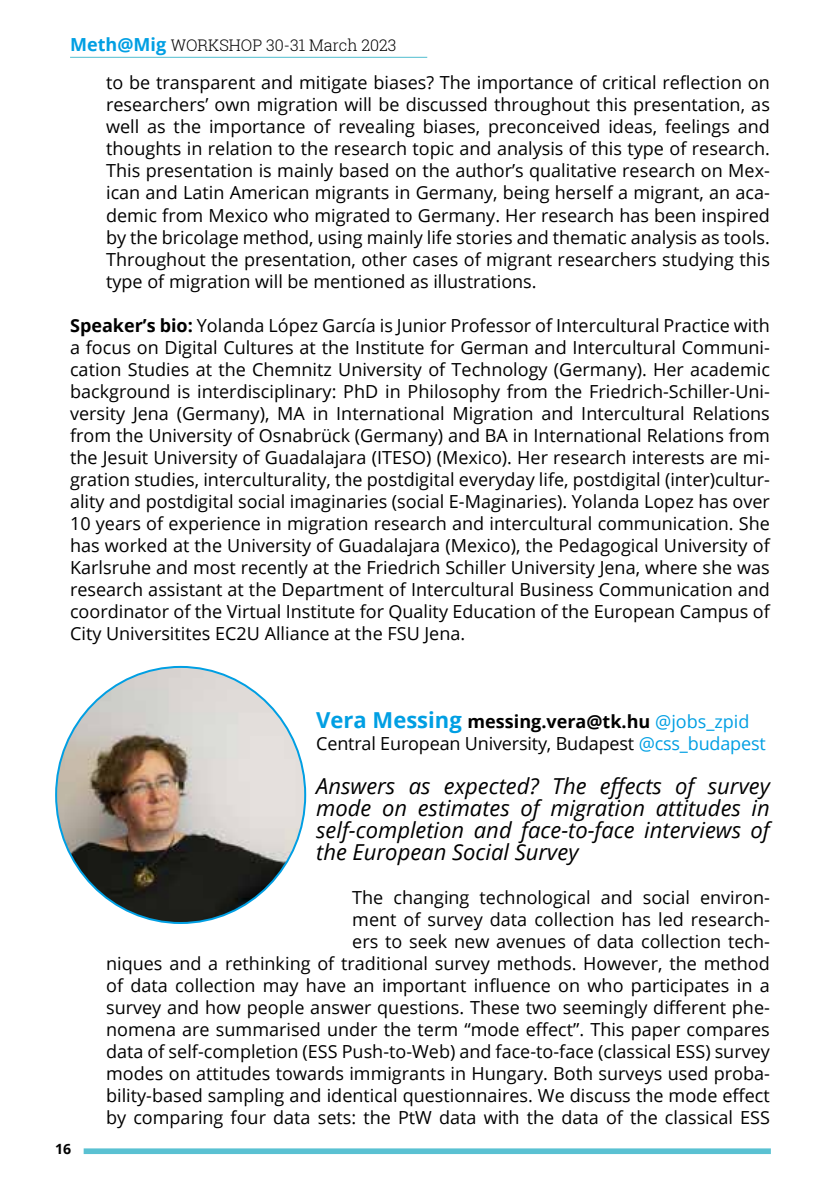
<style>
.page{position:relative;width:840px;height:1191px;background:#fff}
.page>*{position:absolute;margin:0;border:0;box-sizing:border-box;transform-origin:0 0}
.t1{font:italic 22px/22px "Open Sans";color:#000;text-align:justify}
.t2{font:18px/22px "Open Sans";color:#000;text-align:justify}
.t3{font:300 16px "Roboto Slab";color:#000}
.t4{font:700 14px "Open Sans";color:#000}
.s1{font-family:"Open Sans";font-weight:700;font-size:18px;color:#009fe3}
.s2{font-weight:700}
.s3{font-weight:700;font-size:22px;color:#009fe3}
.s4{color:#009fe3}
</style>
<div class="page">
<div style="left:84px;top:1148px;width:686px;height:6px;background:#5ac1d2"></div>
<hr style="left:70px;top:57px;width:357px;height:1px;background:#5ac1d2">
<img style="left:56px;top:667px;width:249px;height:256px">
<p class="t3" style="left:70px;top:34px;width:328px"><span class="s1">Meth@Mig</span> WORKSHOP 30-31 March 2023</p>
<p class="t2" style="left:106px;top:71px;width:665px">to be transparent and mitigate biases? The importance of critical reflection on researchers’ own migration will be discussed throughout this presentation, as well as the importance of revealing biases, preconceived ideas, feelings and thoughts in relation to the research topic and analysis of this type of research.<br>This presentation is mainly based on the author’s qualitative research on Mex&shy;ican and Latin American migrants in Germany, being herself a migrant, an aca&shy;demic from Mexico who migrated to Germany. Her research has been inspired by the bricolage method, using mainly life stories and thematic analysis as tools.<br>Throughout the presentation, other cases of migrant researchers studying this type of migration will be mentioned as illustrations.</p>
<p class="t2" style="left:70px;top:313px;width:701px"><span class="s2">Speaker’s bio:</span> Yolanda López García is Junior Professor of Intercultural Practice with a focus on Digital Cultures at the Institute for German and Intercultural Communi&shy;cation Studies at the Chemnitz University of Technology (Germany). Her academic background is interdisciplinary: PhD in Philosophy from the Friedrich-Schiller-Uni&shy;versity Jena (Germany), MA in International Migration and Intercultural Relations from the University of Osnabrück (Germany) and BA in International Relations from the Jesuit University of Guadalajara (ITESO) (Mexico). Her research interests are mi&shy;gration studies, interculturality, the postdigital everyday life, postdigital (inter)cultur&shy;ality and postdigital social imaginaries (social E-Maginaries). Yolanda Lopez has over 10 years of experience in migration research and intercultural communication. She has worked at the University of Guadalajara (Mexico), the Pedagogical University of Karlsruhe and most recently at the Friedrich Schiller University Jena, where she was research assistant at the Department of Intercultural Business Communication and coordinator of the Virtual Institute for Quality Education of the European Campus of City Universitites EC2U Alliance at the FSU Jena.</p>
<p class="t4" style="left:55px;top:1139px;width:18px">16</p>
<p class="t2" style="left:316px;top:709px;width:451px"><span class="s3">Vera Messing</span> <span class="s2">messing.vera@tk.hu</span> <span class="s4">@jobs_zpid<br></span>Central European University, Budapest <span class="s4">@css_budapest</span></p>
<p class="t1" style="left:316px;top:774px;width:455px">Answers as expected? The effects of survey mode on estimates of migration attitudes in self-completion and face-to-face interviews of the European Social Survey</p>
<p class="t2" style="left:106px;top:885px;width:665px;text-align:right">The changing technological and social environ-<br>ment of survey data collection has led research-<br>ers to seek new avenues of data collection tech-<br>niques and a rethinking of traditional survey methods. However, the method of data collection may have an important influence on who participates in a survey and how people answer questions. These two seemingly different phe&shy;nomena are summarised under the term “mode effect”. This paper compares data of self-completion (ESS Push-to-Web) and face-to-face (classical ESS) survey modes on attitudes towards immigrants in Hungary. Both surveys used proba&shy;bility-based sampling and identical questionnaires. We discuss the mode effect by comparing four data sets: the PtW data with the data of the classical ESS</p>
</div>
